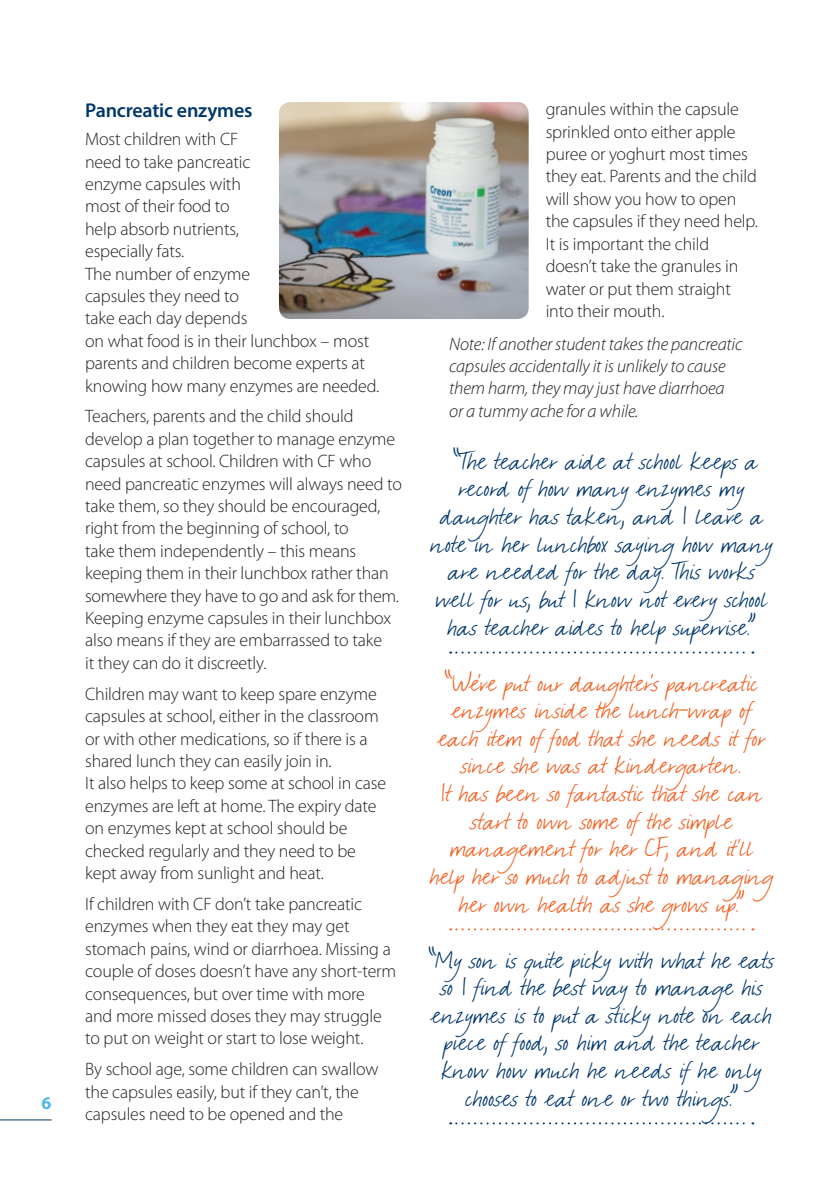
<style>
.page{position:relative;width:840px;height:1191px;background:#fff}
.page>*{position:absolute;margin:0;border:0;box-sizing:border-box;transform-origin:0 0}
.t1{font:26px/27.6px "Manolo Handwriting";letter-spacing:.015em;color:#00376b;text-align:center}
.t2{font:26px/27.6px "Manolo Handwriting";letter-spacing:.015em;color:#f26021;text-align:center}
.t3{font:600 20px "Myriad Pro";letter-spacing:-.01em;color:#00376b}
.t4{font:300 18px/22.4px "Myriad Pro";letter-spacing:-.01em;color:#231f20}
.t5{font:italic 300 18px/22.4px "Myriad Pro";letter-spacing:-.01em;color:#231f20}
.t6{font:700 18px "Myriad Pro";color:#50b7e8}
</style>
<div class="page">
<hr style="left:0;top:1119px;width:52px;height:1px;background:#00376b">
<svg style="left:450px;top:651px;width:303px;height:2px"></svg>
<svg style="left:450px;top:928px;width:303px;height:2px"></svg>
<svg style="left:450px;top:1122px;width:303px;height:2px"></svg>
<img style="left:279px;top:102px;width:249px;height:217px">
<p class="t6" style="left:42px;top:1091px;width:11px">6</p>
<p class="t3" style="left:85px;top:98px;width:169px">Pancreatic enzymes</p>
<p class="t4" style="left:85px;top:128px;width:295px">Most children with CF<br>need to take pancreatic<br>enzyme capsules with<br>most of their food to<br>help absorb nutrients,<br>especially fats.<br>The number of enzyme<br>capsules they need to<br>take each day depends<br>on what food is in their lunchbox – most parents and children become experts at knowing how many enzymes are needed.</p>
<p class="t4" style="left:85px;top:405px;width:318px">Teachers, parents and the child should develop a plan together to manage enzyme capsules at school. Children with CF who need pancreatic enzymes will always need to take them, so they should be encouraged, right from the beginning of school, to<br>take them independently – this means keeping them in their lunchbox rather than somewhere they have to go and ask for them.<br>Keeping enzyme capsules in their lunchbox also means if they are embarrassed to take<br>it they can do it discreetly.</p>
<p class="t4" style="left:85px;top:682px;width:302px">Children may want to keep spare enzyme capsules at school, either in the classroom or with other medications, so if there is a shared lunch they can easily join in.<br>It also helps to keep some at school in case enzymes are left at home. The expiry date on enzymes kept at school should be checked regularly and they need to be kept away from sunlight and heat.</p>
<p class="t4" style="left:85px;top:892px;width:312px">If children with CF don’t take pancreatic enzymes when they eat they may get stomach pains, wind or diarrhoea. Missing a couple of doses doesn’t have any short-term consequences, but over time with more and more missed doses they may struggle to put on weight or start to lose weight.</p>
<p class="t4" style="left:85px;top:1057px;width:294px">By school age, some children can swallow the capsules easily, but if they can’t, the capsules need to be opened and the</p>
<p class="t4" style="left:545px;top:98px;width:214px">granules within the capsule sprinkled onto either apple puree or yoghurt most times they eat. Parents and the child will show you how to open the capsules if they need help.<br>It is important the child doesn’t take the granules in water or put them straight into their mouth.</p>
<p class="t5" style="left:449px;top:332px;width:295px">Note: If another student takes the pancreatic capsules accidentally it is unlikely to cause them harm, they may just have diarrhoea or a tummy ache for a while.</p>
<p class="t1" style="left:430px;top:446px;width:343px">“The teacher aide at school keeps a record of how many enzymes my daughter has taken, and I leave a note in her lunchbox saying how many are needed for the day. This works well for us, but I know not every school has teacher aides to help supervise.”</p>
<p class="t2" style="left:429px;top:668px;width:345px">“We´ve put our daughter´s pancreatic enzymes inside the lunch-wrap of each item of food that she needs it for since she was at kindergarten.<br>It has been so fantastic that she can start to own some of the simple management for her CF, and it´ll help her so much to adjust to managing her own health as she grows up.”</p>
<h1 class="t1" style="left:428px;top:944px;width:346px">“My son is quite picky with what he eats so I find the best way to manage his enzymes is to put a sticky note on each piece of food, so him and the teacher know how much he needs if he only chooses to eat one or two things.”</h1>
</div>
